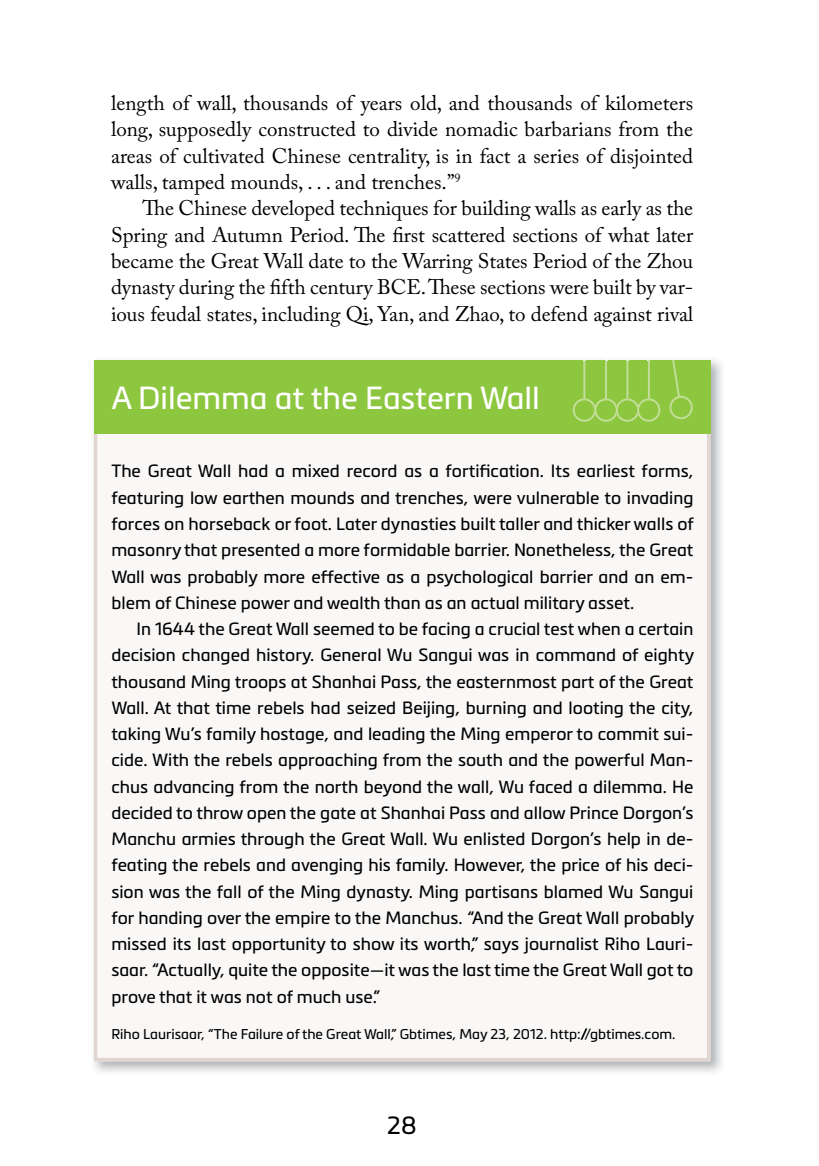
<style>
.page{position:relative;width:819px;height:1166px;background:#fff}
.page>*{position:absolute;margin:0;border:0;box-sizing:border-box;transform-origin:0 0}
.t1{font:31.5px "Mettro Pro";color:#fff}
.t2{font:24.5px "Mettro Pro";color:#000}
.t3{font:21px/26.4px "Adobe Caslon Pro";color:#000;text-align:justify}
.t4{font:17.5px/26.2px "Mettro Pro";color:#000;text-align:justify}
.t5{font:14px "Mettro Pro";color:#000}
</style>
<div class="page">
<img style="left:93px;top:360px;width:629px;height:712px">
<svg style="left:94px;top:434px;width:616px;height:627px"></svg>
<div style="left:94px;top:360px;width:616px;height:74px;background:#8dc63f"></div>
<svg style="left:573px;top:360px;width:87px;height:62px"></svg>
<svg style="left:669px;top:360px;width:24px;height:59px"></svg>
<p class="t3" style="left:111px;top:90px;width:584px">length of wall, thousands of years old, and thousands of kilometers long, supposedly constructed to divide nomadic barbarians from the areas of cultivated Chinese centrality, is in fact a series of disjointed walls, tamped mounds, . . . and trenches.”<sup>9</sup></p>
<p class="t3" style="left:111px;top:195px;width:584px;text-indent:31px">The Chinese developed techniques for building walls as early as the Spring and Autumn Period. The first scattered sections of what later became the Great Wall date to the Warring States Period of the Zhou dynasty during the fifth century BCE. These sections were built by var&shy;ious feudal states, including Qi, Yan, and Zhao, to defend against rival</p>
<h1 class="t1" style="left:111px;top:375px;width:430px">A Dilemma at the Eastern Wall</h1>
<p class="t4" style="left:111px;top:457px;width:584px">The Great Wall had a mixed record as a fortification. Its earliest forms, featuring low earthen mounds and trenches, were vulnerable to invading forces on horseback or foot. Later dynasties built taller and thicker walls of masonry that presented a more formidable barrier. Nonetheless, the Great Wall was probably more effective as a psychological barrier and an em&shy;blem of Chinese power and wealth than as an actual military asset.</p>
<p class="t4" style="left:111px;top:615px;width:584px;text-indent:25px">In 1644 the Great Wall seemed to be facing a crucial test when a certain decision changed history. General Wu Sangui was in command of eighty thousand Ming troops at Shanhai Pass, the easternmost part of the Great Wall. At that time rebels had seized Beijing, burning and looting the city, taking Wu’s family hostage, and leading the Ming emperor to commit sui&shy;cide. With the rebels approaching from the south and the powerful Man&shy;chus advancing from the north beyond the wall, Wu faced a dilemma. He decided to throw open the gate at Shanhai Pass and allow Prince Dorgon’s Manchu armies through the Great Wall. Wu enlisted Dorgon’s help in de&shy;feating the rebels and avenging his family. However, the price of his deci&shy;sion was the fall of the Ming dynasty. Ming partisans blamed Wu Sangui for handing over the empire to the Manchus. “And the Great Wall probably missed its last opportunity to show its worth,” says journalist Riho Lauri&shy;saar. “Actually, quite the opposite—it was the last time the Great Wall got to prove that it was not of much use.”</p>
<p class="t5" style="left:111px;top:1024px;width:566px">Riho Laurisaar, “The Failure of the Great Wall,” Gbtimes, May 23, 2012. http://gbtimes.com.</p>
<h2 class="t2" style="left:387px;top:1108px;width:31px">28</h2>
</div>
